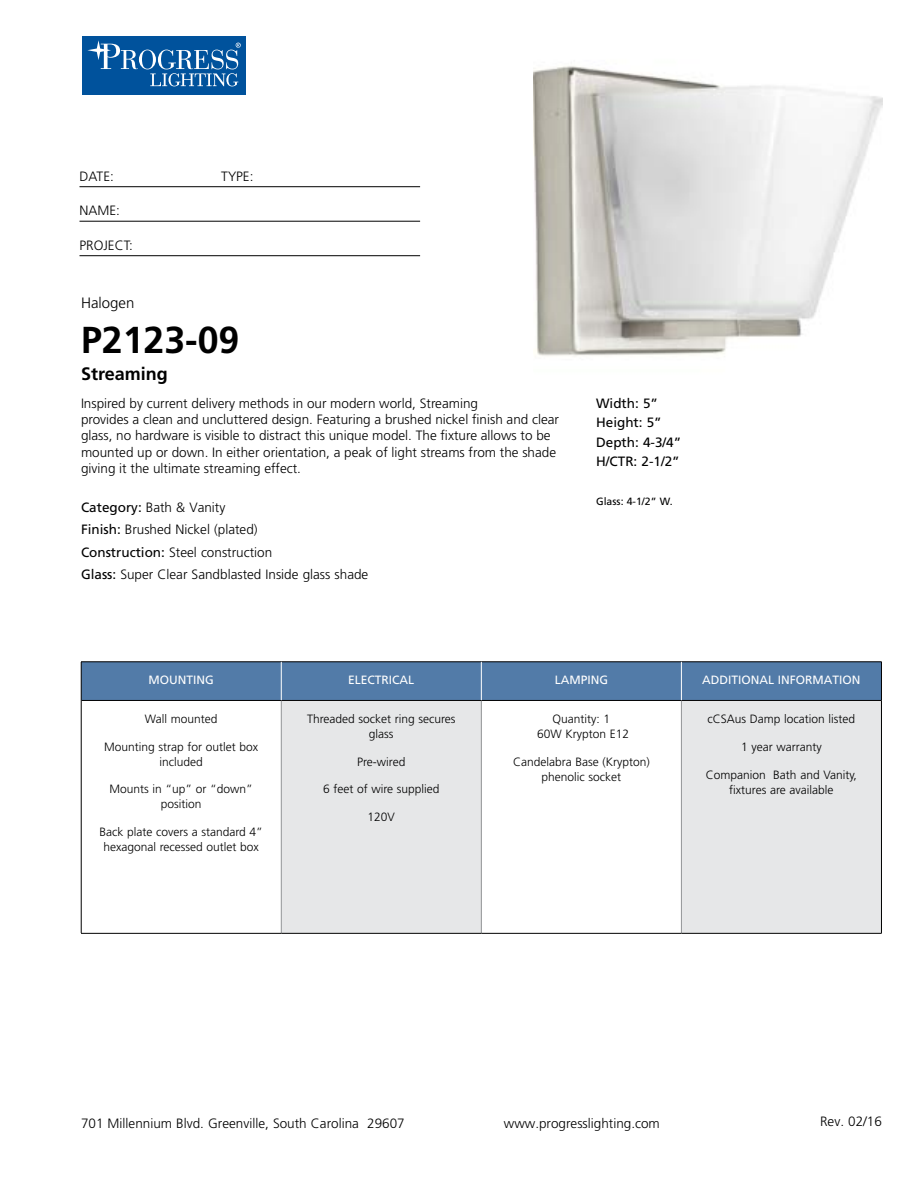
<style>
.page{position:relative;width:918px;height:1188px;background:#fff}
.page>*{position:absolute;margin:0;border:0;box-sizing:border-box;transform-origin:0 0}
.t1{font:700 37.5px "Frutiger LT Std";color:#000}
.t2{font:700 18px "Frutiger LT Std";color:#000}
.t3{font:300 15px "Frutiger LT Std";color:#000}
.t4{font:300 13.5px/16.2px "Frutiger LT Std";color:#000}
.t5{font:13.5px/19.5px "Frutiger LT Std";color:#000}
.t6{font:300 12px/15px "Frutiger LT Std";color:#000;text-align:center}
.t7{font:12px "Frutiger LT Std";color:#fff}
.t8{font:10.5px "Frutiger LT Std";color:#000}
.s1{font-weight:400}
</style>
<div class="page">
<div style="left:82px;top:36px;width:164px;height:59px;background:#00529c"></div>
<svg style="left:139px;top:50px;width:17px;height:19px"></svg>
<div style="left:142px;top:50px;width:11px;height:19px;background:#00529c;border-radius:50%"></div>
<svg style="left:87px;top:40px;width:51px;height:29px"></svg>
<svg style="left:150px;top:43px;width:91px;height:43px"></svg>
<hr style="left:80px;top:186px;width:340px;height:1px;background:#000">
<hr style="left:80px;top:221px;width:340px;height:1px;background:#000">
<hr style="left:80px;top:255px;width:340px;height:1px;background:#000">
<div style="left:82px;top:663px;width:799px;height:37px;background:#527ba8"></div>
<div style="left:281px;top:700px;width:200px;height:233px;background:#e6e7e8"></div>
<div style="left:681px;top:700px;width:200px;height:233px;background:#e6e7e8"></div>
<hr style="left:281px;top:701px;width:1px;height:232px;background:#939598">
<hr style="left:481px;top:701px;width:1px;height:232px;background:#939598">
<hr style="left:681px;top:701px;width:1px;height:232px;background:#939598">
<hr style="left:81px;top:700px;width:200px;height:1px;background:#000">
<hr style="left:281px;top:700px;width:200px;height:1px;background:#000">
<hr style="left:481px;top:700px;width:200px;height:1px;background:#000">
<hr style="left:681px;top:700px;width:200px;height:1px;background:#000">
<hr style="left:81px;top:933px;width:200px;height:1px;background:#000">
<hr style="left:281px;top:933px;width:200px;height:1px;background:#000">
<hr style="left:481px;top:933px;width:200px;height:1px;background:#000">
<hr style="left:681px;top:933px;width:201px;height:1px;background:#000">
<hr style="left:81px;top:662px;width:200px;height:1px;background:#000">
<hr style="left:81px;top:662px;width:1px;height:38px;background:#000">
<hr style="left:281px;top:662px;width:200px;height:1px;background:#000">
<hr style="left:481px;top:662px;width:200px;height:1px;background:#000">
<hr style="left:681px;top:662px;width:201px;height:1px;background:#000">
<hr style="left:881px;top:662px;width:1px;height:38px;background:#000">
<hr style="left:81px;top:700px;width:1px;height:233px;background:#000">
<hr style="left:881px;top:700px;width:1px;height:233px;background:#000">
<hr style="left:281px;top:662px;width:1px;height:38px;background:#fff">
<hr style="left:681px;top:662px;width:1px;height:38px;background:#fff">
<hr style="left:481px;top:662px;width:1px;height:38px;background:#fff">
<img style="left:533px;top:66px;width:349px;height:291px">
<p class="t4" style="left:80px;top:168px;width:36px">DATE:</p>
<p class="t4" style="left:221px;top:168px;width:34px">TYPE:</p>
<p class="t4" style="left:80px;top:203px;width:42px">NAME:</p>
<p class="t4" style="left:80px;top:237px;width:55px">PROJECT:</p>
<p class="t3" style="left:81px;top:294px;width:55px">Halogen</p>
<h1 class="t1" style="left:81px;top:318px;width:160px">P2123-09</h1>
<h2 class="t2" style="left:81px;top:363px;width:88px">Streaming</h2>
<p class="t4" style="left:81px;top:395px;width:480px">Inspired by current delivery methods in our modern world, Streaming<br>provides a clean and uncluttered design. Featuring a brushed nickel finish and clear glass, no hardware is visible to distract this unique model. The fixture allows to be mounted up or down. In either orientation, a peak of light streams from the shade giving it the ultimate streaming effect.</p>
<p class="t4" style="left:81px;top:496px;width:289px;line-height:22.5px"><span class="s1">Category:</span> Bath &amp; Vanity<br><span class="s1">Finish:</span> Brushed Nickel (plated)<br><span class="s1">Construction:</span> Steel construction<br><span class="s1">Glass:</span> Super Clear Sandblasted Inside glass shade</p>
<p class="t5" style="left:596px;top:393px;width:87px">Width: 5”<br>Height: 5”<br>Depth: 4-3/4”<br>H/CTR: 2-1/2”</p>
<p class="t8" style="left:596px;top:495px;width:78px">Glass: 4-1/2” W.</p>
<p class="t7" style="left:149px;top:673px;width:67px">MOUNTING</p>
<p class="t7" style="left:348px;top:673px;width:68px">ELECTRICAL</p>
<p class="t7" style="left:555px;top:673px;width:55px">LAMPING</p>
<p class="t7" style="left:702px;top:673px;width:160px">ADDITIONAL INFORMATION</p>
<p class="t6" style="left:145px;top:711px;width:74px">Wall mounted</p>
<p class="t6" style="left:104px;top:739px;width:156px">Mounting strap for outlet box included</p>
<p class="t6" style="left:110px;top:782px;width:145px">Mounts in “up” or “down” position</p>
<p class="t6" style="left:100px;top:825px;width:165px">Back plate covers a standard 4” hexagonal recessed outlet box</p>
<p class="t6" style="left:307px;top:712px;width:150px">Threaded socket ring secures glass</p>
<p class="t6" style="left:357px;top:754px;width:50px">Pre-wired</p>
<p class="t6" style="left:323px;top:782px;width:118px">6 feet of wire supplied</p>
<p class="t6" style="left:368px;top:810px;width:29px">120V</p>
<p class="t6" style="left:708px;top:712px;width:149px">cCSAus Damp location listed</p>
<p class="t6" style="left:741px;top:739px;width:82px">1 year warranty</p>
<p class="t6" style="left:706px;top:767px;width:152px">Companion Bath and Vanity, fixtures are available</p>
<p class="t6" style="left:537px;top:712px;width:94px">Quantity: 1<br>60W Krypton E12</p>
<p class="t6" style="left:513px;top:754px;width:138px">Candelabra Base (Krypton) phenolic socket</p>
<p class="t4" style="left:81px;top:1115px;width:325px">701 Millennium Blvd. Greenville, South Carolina 29607</p>
<p class="t4" style="left:504px;top:1115px;width:158px">www.progresslighting.com</p>
<p class="t4" style="left:820px;top:1114px;width:63px">Rev. 02/16</p>
</div>
